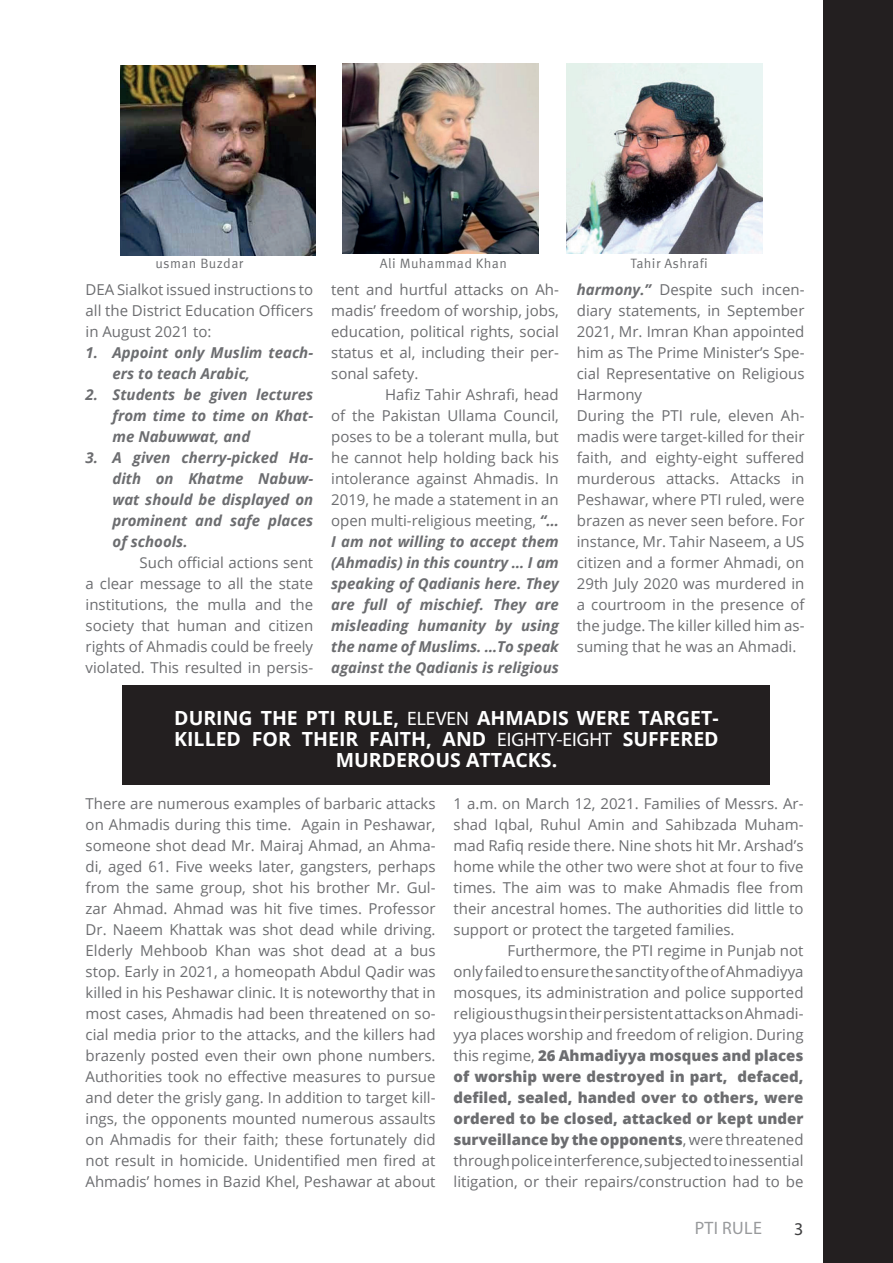
<style>
.page{position:relative;width:893px;height:1263px;background:#fff}
.page>*{position:absolute;margin:0;border:0;box-sizing:border-box;transform-origin:0 0}
.t1{font:700 19.5px/21px "Open Sans";color:#fff;text-align:center}
.t2{font:18px "Myriad Pro";letter-spacing:.02em;color:#808285}
.t3{font:18px "Myriad Pro";color:#3e3e3f}
.t4{font:15px/21px "Open Sans";color:#6c6d70;text-align:justify}
.t5{font:italic 700 15px/21px "Open Sans";color:#6c6d70;text-align:justify}
.t6{font:13.5px "Meta Pro";letter-spacing:.03em;color:#6c6d70}
.s1{font-weight:400;font-style:normal}
.s2{font-weight:700;font-style:italic}
.s3{font-family:"Myriad Pro";font-weight:400}
.s4{font-weight:800}
</style>
<div class="page">
<div style="left:823px;top:0;width:70px;height:1263px;background:#231f20"></div>
<div style="left:123px;top:685px;width:647px;height:99px;background:#231f20"></div>
<img style="left:120px;top:65px;width:196px;height:190px">
<img style="left:567px;top:64px;width:195px;height:189px">
<img style="left:343px;top:64px;width:195px;height:190px">
<p class="t6" style="left:155px;top:253px;width:89px">usman Buzdar</p>
<p class="t6" style="left:380px;top:253px;width:128px">Ali Muhammad Khan</p>
<p class="t6" style="left:630px;top:253px;width:79px">Tahir Ashrafi</p>
<p class="t4" style="left:86px;top:278px;width:229px">DEA Sialkot issued instructions to all the District Education Officers in August 2021 to:</p>
<p class="t5" style="left:113px;top:341px;width:202px;text-indent:-27px">1. Appoint only Muslim teach&shy;ers to teach Arabic,</p>
<p class="t5" style="left:113px;top:383px;width:202px;text-indent:-27px">2. Students be given lectures from time to time on Khat&shy;me Nabuwwat, and</p>
<p class="t5" style="left:113px;top:446px;width:202px;text-indent:-27px">3. A given cherry-picked Ha&shy;dith on Khatme Nabuw&shy;wat should be displayed on prominent and safe places of schools.</p>
<p class="t4" style="left:86px;top:551px;width:229px;text-indent:54px">Such official actions sent a clear message to all the state institutions, the mulla and the society that human and citizen rights of Ahmadis could be freely violated. This resulted in persis-</p>
<p class="t4" style="left:331px;top:278px;width:229px">tent and hurtful attacks on Ah&shy;madis’ freedom of worship, jobs, education, political rights, social status et al, including their per&shy;sonal safety.</p>
<p class="t5" style="left:331px;top:383px;width:229px;text-indent:54px"><span class="s1">Hafiz Tahir Ashrafi, head of the Pakistan Ullama Council, poses to be a tolerant mulla, but he cannot help holding back his intolerance against Ahmadis. In 2019, he made a statement in an open multi-religious meeting,</span> “… I am not willing to accept them (Ahmadis) in this country … I am speaking of Qadianis here. They are full of mischief. They are misleading humanity by using the name of Muslims. …To speak against the Qadianis is religious</p>
<p class="t4" style="left:577px;top:278px;width:229px;text-align:left"><span class="s2">harmony.”</span> Despite such incen&shy;diary statements, in September<br>2021, Mr. Imran Khan appointed him as The Prime Minister’s Spe&shy;cial Representative on Religious<br>Harmony<br>During the PTI rule, eleven Ah&shy;madis were target-killed for their faith, and eighty-eight suffered murderous attacks. Attacks in<br>Peshawar, where PTI ruled, were brazen as never seen before. For instance, Mr. Tahir Naseem, a US citizen and a former Ahmadi, on<br>29th July 2020 was murdered in a courtroom in the presence of the judge. The killer killed him as&shy;suming that he was an Ahmadi.</p>
<h1 class="t1" style="left:174px;top:707px;width:546px">DURING THE PTI RULE, <span class="s3">ELEVEN</span> AHMADIS WERE TARGET-<br>KILLED FOR THEIR FAITH, AND <span class="s3">EIGHTY-EIGHT</span> SUFFERED<br>MURDEROUS ATTACKS.</h1>
<p class="t4" style="left:86px;top:793px;width:351px">There are numerous examples of barbaric attacks on Ahmadis during this time. Again in Peshawar, someone shot dead Mr. Mairaj Ahmad, an Ahma&shy;di, aged 61. Five weeks later, gangsters, perhaps from the same group, shot his brother Mr. Gul&shy;zar Ahmad. Ahmad was hit five times. Professor Dr. Naeem Khattak was shot dead while driving.<br>Elderly Mehboob Khan was shot dead at a bus stop. Early in 2021, a homeopath Abdul Qadir was killed in his Peshawar clinic. It is noteworthy that in most cases, Ahmadis had been threatened on so&shy;cial media prior to the attacks, and the killers had brazenly posted even their own phone numbers.<br>Authorities took no effective measures to pursue and deter the grisly gang. In addition to target kill&shy;ings, the opponents mounted numerous assaults on Ahmadis for their faith; these fortunately did not result in homicide. Unidentified men fired at Ahmadis’ homes in Bazid Khel, Peshawar at about</p>
<p class="t4" style="left:454px;top:793px;width:351px">1 a.m. on March 12, 2021. Families of Messrs. Ar&shy;shad Iqbal, Ruhul Amin and Sahibzada Muham&shy;mad Rafiq reside there. Nine shots hit Mr. Arshad’s home while the other two were shot at four to five times. The aim was to make Ahmadis flee from their ancestral homes. The authorities did little to support or protect the targeted families.</p>
<p class="t4" style="left:454px;top:940px;width:351px;text-indent:54px">Furthermore, the PTI regime in Punjab not only failed to ensure the sanctity of the of Ahmadiyya mosques, its administration and police supported religious thugs in their persistent attacks on Ahmadi&shy;yya places worship and freedom of religion. During this regime, <span class="s4">26 Ahmadiyya mosques and places of worship were destroyed in part, defaced, defiled, sealed, handed over to others, were ordered to be closed, attacked or kept under surveillance by the opponents</span>, were threatened through police interference, subjected to inessential litigation, or their repairs/construction had to be</p>
<p class="t2" style="left:694px;top:1217px;width:69px">PTI RULE</p>
<p class="t3" style="left:794px;top:1217px;width:11px">3</p>
</div>
